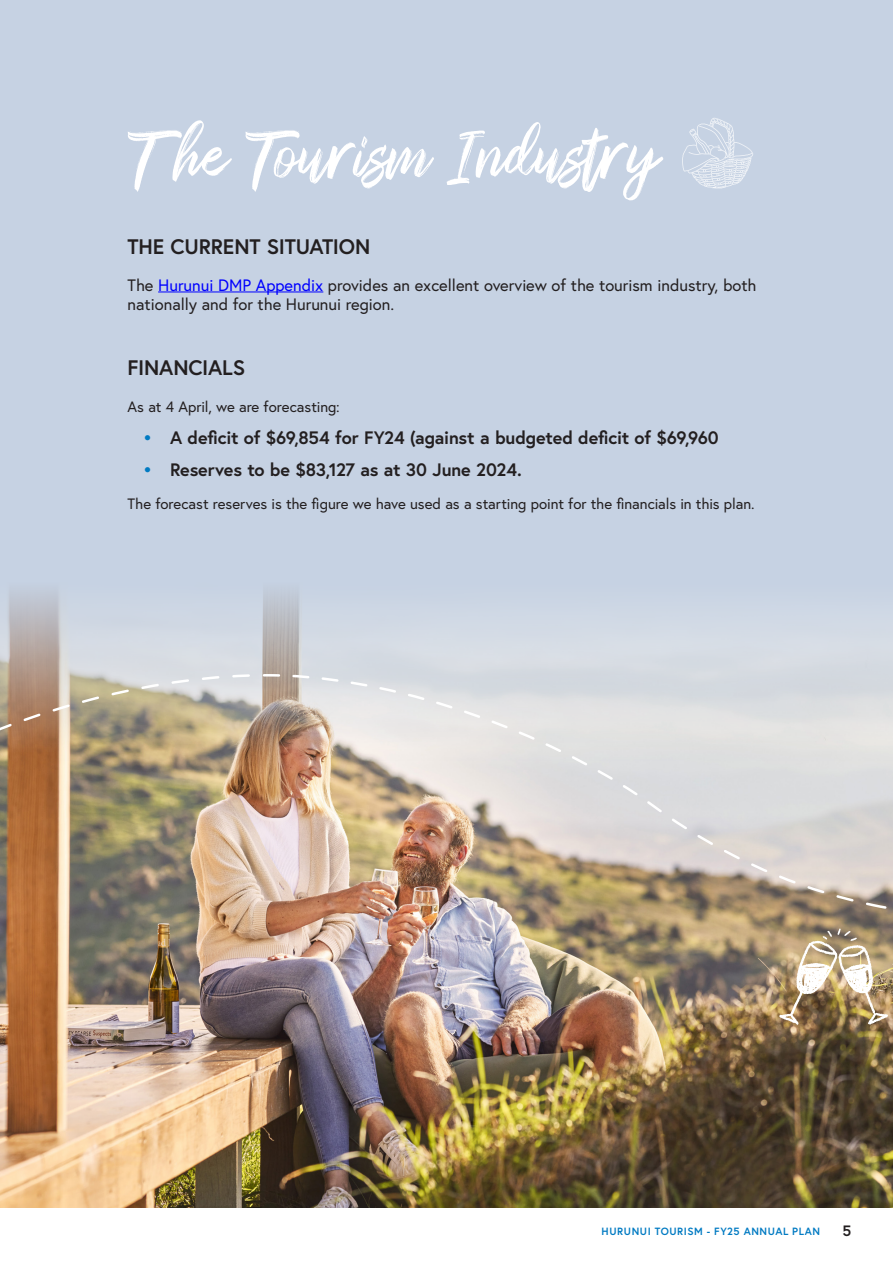
<style>
.page{position:relative;width:893px;height:1263px;background:#fff}
.page>*{position:absolute;margin:0;border:0;box-sizing:border-box;transform-origin:0 0}
.Heading_-_sparose{font:58.5px "Sparose";color:#fff}
.Subhead_2{font:700 21px "Europa";letter-spacing:-.01em;color:#231f20}
.large_bold_body_12pt{font:700 18px "Europa";letter-spacing:-.005em;color:#231f20}
.Intro{font:16.5px/19.5px "Europa";color:#231f20}
.Body_-_europa{font:15px "Europa";letter-spacing:-.005em;color:#231f20}
.t1{font:700 15px "Europa";color:#231f20}
.t2{font:700 10.5px "Europa";letter-spacing:.055em;color:#007ac2}
.s1{color:#00f}
.s2{color:#007ac2}
</style>
<div class="page">
<img style="left:0;top:914px;width:893px;height:294px">
<div style="left:0;top:0;width:893px;height:761px;background:#c6d2e3"></div>
<hr style="left:158px;top:292px;width:165px;height:1px;background:#00f">
<svg style="left:682px;top:118px;width:71px;height:71px"></svg>
<img style="left:0;top:673px;width:893px;height:241px">
<img style="left:779px;top:928px;width:109px;height:97px">
<p class="Heading_-_sparose" style="left:128px;top:115px;width:533px">T he Tourism Industry</p>
<p class="Subhead_2" style="left:128px;top:232px;width:244px">THE CURRENT SITUATION</p>
<p class="Intro" style="left:128px;top:275px;width:630px">The <span class="s1">Hurunui DMP Appendix</span> provides an excellent overview of the tourism industry, both nationally and for the Hurunui region.</p>
<p class="Subhead_2" style="left:128px;top:353px;width:119px">FINANCIALS</p>
<p class="Body_-_europa" style="left:128px;top:397px;width:214px">As at 4 April, we are forecasting:</p>
<p class="large_bold_body_12pt" style="left:143px;top:425px;width:577px"><span class="s2">•</span> A deficit of $69,854 for FY24 (against a budgeted deficit of $69,960</p>
<p class="large_bold_body_12pt" style="left:143px;top:458px;width:380px"><span class="s2">•</span> Reserves to be $83,127 as at 30 June 2024.</p>
<p class="Body_-_europa" style="left:128px;top:494px;width:629px">The forecast reserves is the figure we have used as a starting point for the financials in this plan.</p>
<p class="t2" style="left:602px;top:1224px;width:220px">HURUNUI TOURISM - FY25 ANNUAL PLAN</p>
<p class="t1" style="left:843px;top:1221px;width:10px">5</p>
</div>
